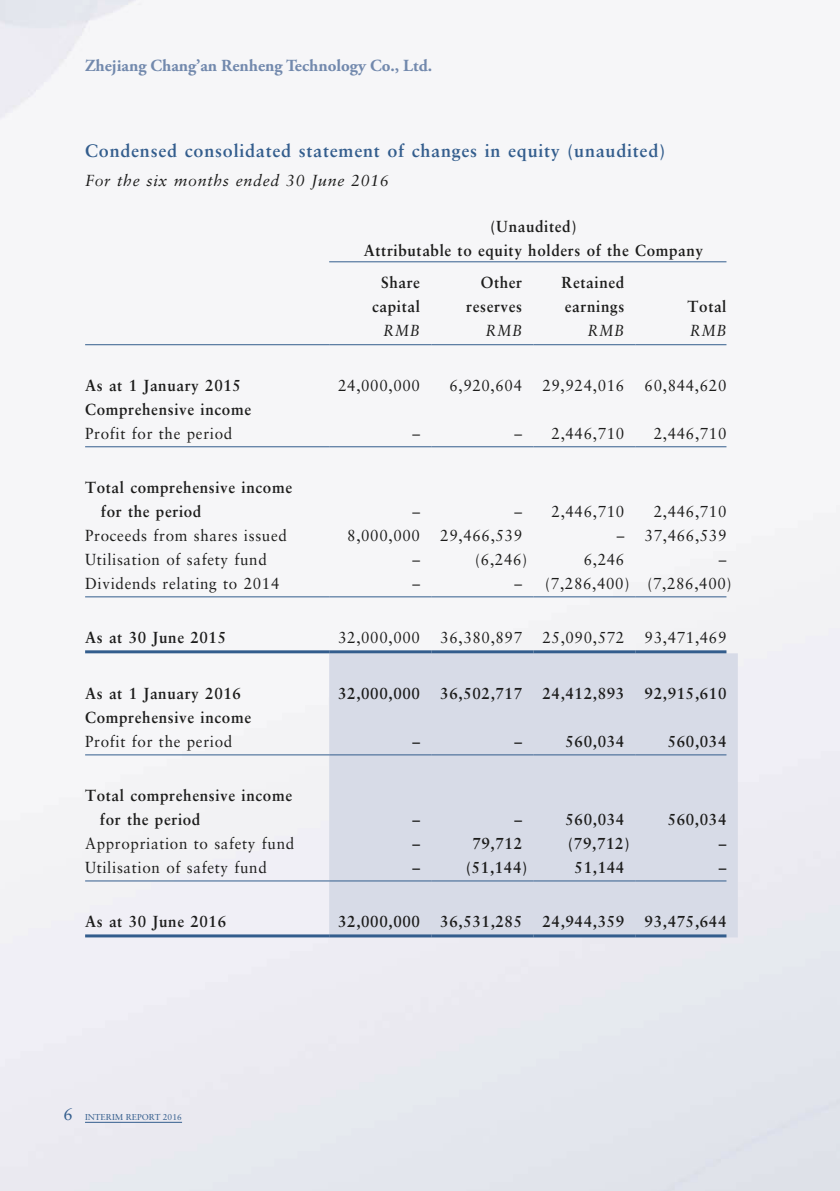
<style>
.page{position:relative;width:840px;height:1191px;background:#fff}
.page>*{position:absolute;margin:0;border:0;box-sizing:border-box;transform-origin:0 0}
.t1{font:700 18px "Sabon LT Std";letter-spacing:.04em;color:#335d8d}
.t2{font:700 17px "Adobe Garamond Pro";color:#7289ad}
.t3{font:700 16px/24px "Sabon LT Std";letter-spacing:.04em;color:#1c1c1b;scale:.95 1}
.t4{font:16px "Sabon LT Std";letter-spacing:.04em;color:#1c1c1b;scale:.95 1}
.t5{font:italic 16px "Sabon LT Std";letter-spacing:.04em;color:#1c1c1b}
.t6{font:italic 16px "Sabon LT Std";letter-spacing:.04em;color:#1c1c1b;scale:.95 1}
.t7{font:8.6px "Sabon LT Std";color:#335d8d}
.s1{font-size:17px}
</style>
<div class="page">
<div style="left:0;top:0;width:839px;height:1191px;background:linear-gradient(to bottom,#fafafa,#eaeaf1)"></div>
<hr style="left:85px;top:1122px;width:97px;height:1px;background:#335d8d">
<div style="left:329px;top:653px;width:408px;height:284px;background:#d7dbe7"></div>
<hr style="left:329px;top:261px;width:397px;height:1px;background:#335d8d">
<hr style="left:85px;top:344px;width:244px;height:1px;background:#335d8d">
<hr style="left:329px;top:344px;width:102px;height:1px;background:#335d8d">
<hr style="left:431px;top:344px;width:102px;height:1px;background:#335d8d">
<hr style="left:533px;top:344px;width:102px;height:1px;background:#335d8d">
<hr style="left:635px;top:344px;width:91px;height:1px;background:#335d8d">
<hr style="left:85px;top:446px;width:244px;height:1px;background:#335d8d">
<hr style="left:329px;top:446px;width:102px;height:1px;background:#335d8d">
<hr style="left:431px;top:446px;width:102px;height:1px;background:#335d8d">
<hr style="left:533px;top:446px;width:102px;height:1px;background:#335d8d">
<hr style="left:635px;top:446px;width:91px;height:1px;background:#335d8d">
<hr style="left:85px;top:596px;width:244px;height:1px;background:#335d8d">
<hr style="left:329px;top:596px;width:102px;height:1px;background:#335d8d">
<hr style="left:431px;top:596px;width:102px;height:1px;background:#335d8d">
<hr style="left:533px;top:596px;width:102px;height:1px;background:#335d8d">
<hr style="left:635px;top:596px;width:91px;height:1px;background:#335d8d">
<hr style="left:85px;top:650px;width:244px;height:3px;background:#335d8d">
<hr style="left:329px;top:650px;width:102px;height:3px;background:#335d8d">
<hr style="left:431px;top:650px;width:102px;height:3px;background:#335d8d">
<hr style="left:533px;top:650px;width:102px;height:3px;background:#335d8d">
<hr style="left:635px;top:650px;width:91px;height:3px;background:#335d8d">
<hr style="left:85px;top:754px;width:244px;height:1px;background:#335d8d">
<hr style="left:329px;top:754px;width:102px;height:1px;background:#335d8d">
<hr style="left:431px;top:754px;width:102px;height:1px;background:#335d8d">
<hr style="left:533px;top:754px;width:102px;height:1px;background:#335d8d">
<hr style="left:635px;top:754px;width:91px;height:1px;background:#335d8d">
<hr style="left:85px;top:880px;width:244px;height:1px;background:#335d8d">
<hr style="left:329px;top:880px;width:102px;height:1px;background:#335d8d">
<hr style="left:431px;top:880px;width:102px;height:1px;background:#335d8d">
<hr style="left:533px;top:880px;width:102px;height:1px;background:#335d8d">
<hr style="left:635px;top:880px;width:91px;height:1px;background:#335d8d">
<hr style="left:85px;top:934px;width:244px;height:3px;background:#335d8d">
<hr style="left:329px;top:934px;width:102px;height:3px;background:#335d8d">
<hr style="left:431px;top:934px;width:102px;height:3px;background:#335d8d">
<hr style="left:533px;top:934px;width:102px;height:3px;background:#335d8d">
<hr style="left:635px;top:934px;width:91px;height:3px;background:#335d8d">
<p class="t2" style="left:85px;top:55px;width:348px">Zhejiang Chang’an Renheng Technology Co., Ltd.</p>
<p class="t1" style="left:85px;top:139px;width:581px">Condensed consolidated statement of changes in equity (unaudited)</p>
<p class="t5" style="left:85px;top:172px;width:305px">For the six months ended 30 June 2016</p>
<p class="t3" style="left:364px;top:214px;width:358px;text-align:center">(Unaudited)<br>Attributable to equity holders of the Company</p>
<p class="t3" style="left:372px;top:270px;width:52px;text-align:center">Share capital</p>
<p class="t3" style="left:466px;top:270px;width:60px;text-align:right">Other reserves</p>
<p class="t3" style="left:561px;top:270px;width:68px">Retained earnings</p>
<p class="t3" style="left:687px;top:294px;width:42px">Total</p>
<p class="t6" style="left:383px;top:322px;width:40px">RMB</p>
<p class="t6" style="left:485px;top:322px;width:40px">RMB</p>
<p class="t6" style="left:587px;top:322px;width:40px">RMB</p>
<p class="t6" style="left:689px;top:322px;width:40px">RMB</p>
<p class="t3" style="left:85px;top:372px;width:165px">As at 1 January 2015</p>
<p class="t4" style="left:338px;top:375px;width:88px">24,000,000</p>
<p class="t4" style="left:449px;top:375px;width:78px">6,920,604</p>
<p class="t4" style="left:542px;top:375px;width:88px">29,924,016</p>
<p class="t4" style="left:644px;top:375px;width:88px">60,844,620</p>
<p class="t3" style="left:85px;top:396px;width:176px">Comprehensive income</p>
<p class="t4" style="left:85px;top:423px;width:156px">Profit for the period</p>
<p class="t4" style="left:412px;top:423px;width:9px">–</p>
<p class="t4" style="left:514px;top:423px;width:117px">– 2,446,710</p>
<p class="t4" style="left:653px;top:423px;width:78px">2,446,710</p>
<p class="t3" style="left:101px;top:474px;width:203px;text-indent:-16px">Total comprehensive income for the period</p>
<p class="t4" style="left:412px;top:501px;width:9px">–</p>
<p class="t4" style="left:514px;top:501px;width:117px">– 2,446,710</p>
<p class="t4" style="left:653px;top:501px;width:78px">2,446,710</p>
<p class="t4" style="left:85px;top:525px;width:214px">Proceeds from shares issued</p>
<p class="t4" style="left:347px;top:525px;width:78px">8,000,000</p>
<p class="t4" style="left:440px;top:525px;width:88px">29,466,539</p>
<p class="t4" style="left:616px;top:525px;width:117px">– 37,466,539</p>
<p class="t4" style="left:85px;top:549px;width:193px">Utilisation of safety fund</p>
<p class="t4" style="left:412px;top:549px;width:9px">–</p>
<p class="t4" style="left:475px;top:549px;width:56px">(6,246)</p>
<p class="t4" style="left:583px;top:549px;width:44px">6,246</p>
<p class="t4" style="left:718px;top:549px;width:9px">–</p>
<p class="t4" style="left:85px;top:573px;width:206px">Dividends relating to 2014</p>
<p class="t4" style="left:412px;top:573px;width:9px">–</p>
<p class="t4" style="left:514px;top:573px;width:230px">– (7,286,400) (7,286,400)</p>
<p class="t3" style="left:85px;top:624px;width:150px">As at 30 June 2015</p>
<p class="t4" style="left:338px;top:627px;width:88px">32,000,000</p>
<p class="t4" style="left:440px;top:627px;width:88px">36,380,897</p>
<p class="t4" style="left:542px;top:627px;width:88px">25,090,572</p>
<p class="t4" style="left:644px;top:627px;width:88px">93,471,469</p>
<p class="t3" style="left:85px;top:680px;width:165px">As at 1 January 2016</p>
<p class="t3" style="left:338px;top:680px;width:88px">32,000,000</p>
<p class="t3" style="left:440px;top:680px;width:88px">36,502,717</p>
<p class="t3" style="left:542px;top:680px;width:88px">24,412,893</p>
<p class="t3" style="left:644px;top:680px;width:88px">92,915,610</p>
<p class="t3" style="left:85px;top:704px;width:176px">Comprehensive income</p>
<p class="t4" style="left:85px;top:731px;width:156px">Profit for the period</p>
<p class="t3" style="left:412px;top:728px;width:9px">–</p>
<p class="t3" style="left:514px;top:728px;width:9px">–</p>
<p class="t3" style="left:565px;top:728px;width:63px">560,034</p>
<p class="t3" style="left:667px;top:728px;width:63px">560,034</p>
<p class="t3" style="left:100px;top:782px;width:204px;text-indent:-15px">Total comprehensive income for the period</p>
<p class="t3" style="left:412px;top:806px;width:9px">–</p>
<p class="t3" style="left:514px;top:806px;width:9px">–</p>
<p class="t3" style="left:565px;top:806px;width:63px">560,034</p>
<p class="t3" style="left:667px;top:806px;width:63px">560,034</p>
<p class="t4" style="left:85px;top:833px;width:221px">Appropriation to safety fund</p>
<p class="t3" style="left:412px;top:830px;width:9px">–</p>
<p class="t3" style="left:472px;top:830px;width:54px">79,712</p>
<p class="t3" style="left:568px;top:830px;width:66px">(79,712)</p>
<p class="t3" style="left:718px;top:830px;width:9px">–</p>
<p class="t4" style="left:85px;top:857px;width:193px">Utilisation of safety fund</p>
<p class="t3" style="left:412px;top:854px;width:9px">–</p>
<p class="t3" style="left:466px;top:854px;width:66px">(51,144)</p>
<p class="t3" style="left:574px;top:854px;width:54px">51,144</p>
<p class="t3" style="left:718px;top:854px;width:9px">–</p>
<p class="t3" style="left:85px;top:908px;width:150px">As at 30 June 2016</p>
<p class="t3" style="left:338px;top:908px;width:88px">32,000,000</p>
<p class="t3" style="left:440px;top:908px;width:88px">36,531,285</p>
<p class="t3" style="left:542px;top:908px;width:88px">24,944,359</p>
<p class="t3" style="left:644px;top:908px;width:88px">93,475,644</p>
<p class="t7" style="left:63px;top:1112px;width:120px"><span class="s1">6</span> INTERIM REPORT 2016</p>
</div>
